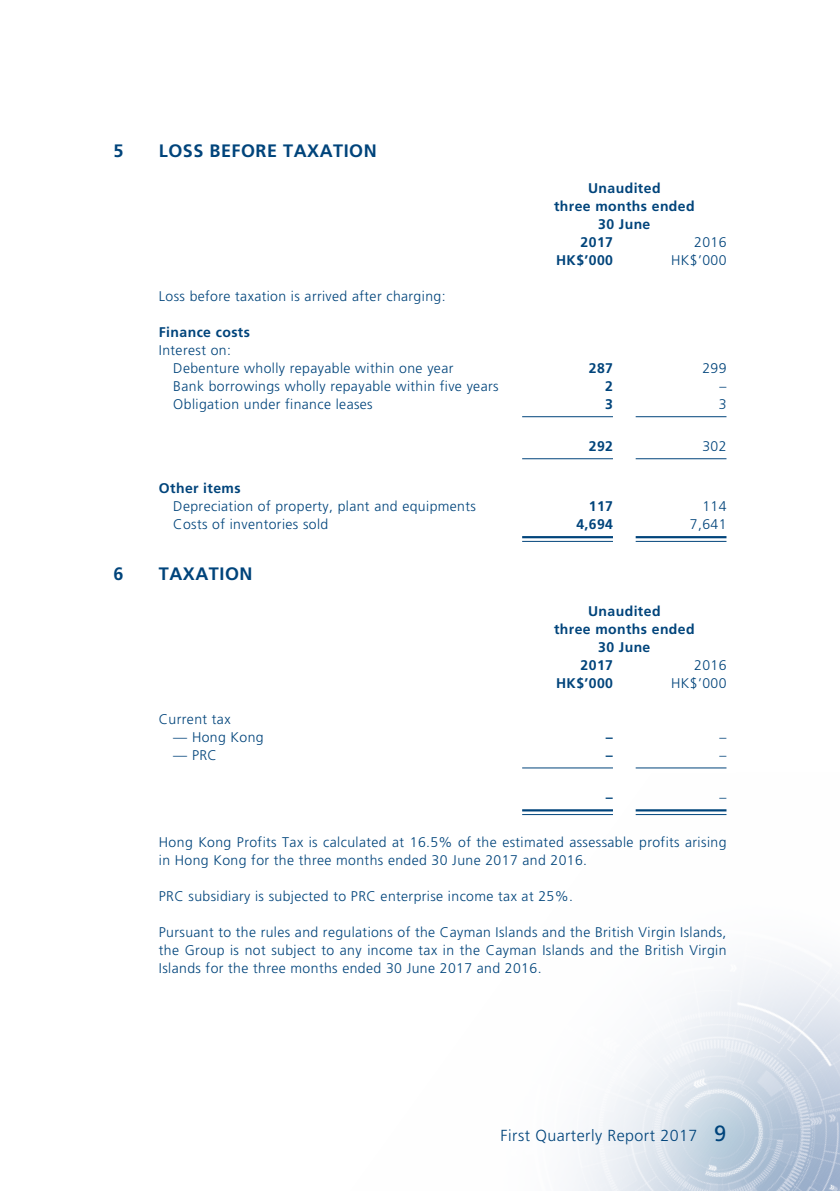
<style>
.page{position:relative;width:840px;height:1191px;background:#fff}
.page>*{position:absolute;margin:0;border:0;box-sizing:border-box;transform-origin:0 0}
._07_NH1{font:700 18px "Frutiger LT Std";letter-spacing:.03em;color:#00447b}
.t1{font:300 16px "Frutiger LT Std";letter-spacing:.03em;color:#00447b}
._06_Notes{font:300 14px/18px "Frutiger LT Std";letter-spacing:.03em;color:#00447b}
._51_N_Table_txt{font:300 14px "Frutiger LT Std";letter-spacing:.03em;color:#00447b}
._51_N_Table_txt-2{font:700 14px "Frutiger LT Std";letter-spacing:.03em;color:#00447b}
.s1{font-weight:400;font-size:22px}
</style>
<div class="page">
<img style="left:522px;top:809px;width:317px;height:382px">
<hr style="left:522px;top:416px;width:90px;height:1px;background:#00447b">
<hr style="left:635px;top:416px;width:91px;height:1px;background:#00447b">
<hr style="left:522px;top:458px;width:90px;height:1px;background:#00447b">
<hr style="left:635px;top:458px;width:91px;height:1px;background:#00447b">
<hr style="left:522px;top:536px;width:90px;height:2px;background:#00447b">
<hr style="left:522px;top:541px;width:90px;height:1px;background:#00447b">
<hr style="left:635px;top:536px;width:91px;height:2px;background:#00447b">
<hr style="left:635px;top:541px;width:91px;height:1px;background:#00447b">
<hr style="left:522px;top:767px;width:90px;height:1px;background:#00447b">
<hr style="left:635px;top:767px;width:91px;height:1px;background:#00447b">
<hr style="left:522px;top:809px;width:90px;height:2px;background:#00447b">
<hr style="left:522px;top:814px;width:90px;height:1px;background:#00447b">
<hr style="left:635px;top:809px;width:91px;height:2px;background:#00447b">
<hr style="left:635px;top:814px;width:91px;height:1px;background:#00447b">
<p class="_07_NH1" style="left:113px;top:140px;width:12px">5</p>
<p class="_07_NH1" style="left:159px;top:140px;width:219px">LOSS BEFORE TAXATION</p>
<p class="_51_N_Table_txt-2" style="left:587px;top:180px;width:74px">Unaudited</p>
<p class="_51_N_Table_txt-2" style="left:553px;top:198px;width:142px">three months ended</p>
<p class="_51_N_Table_txt-2" style="left:598px;top:216px;width:54px">30 June</p>
<p class="_51_N_Table_txt-2" style="left:580px;top:234px;width:34px">2017</p>
<p class="_51_N_Table_txt" style="left:693px;top:234px;width:34px">2016</p>
<p class="_51_N_Table_txt-2" style="left:555px;top:252px;width:58px">HK$’000</p>
<p class="_51_N_Table_txt" style="left:670px;top:252px;width:57px">HK$’000</p>
<p class="_51_N_Table_txt" style="left:159px;top:288px;width:288px">Loss before taxation is arrived after charging:</p>
<p class="_51_N_Table_txt-2" style="left:159px;top:324px;width:93px">Finance costs</p>
<p class="_51_N_Table_txt" style="left:159px;top:342px;width:73px">Interest on:</p>
<p class="_51_N_Table_txt" style="left:173px;top:360px;width:281px">Debenture wholly repayable within one year</p>
<p class="_51_N_Table_txt-2" style="left:588px;top:360px;width:26px">287</p>
<p class="_51_N_Table_txt" style="left:702px;top:360px;width:26px">299</p>
<p class="_51_N_Table_txt" style="left:173px;top:378px;width:326px">Bank borrowings wholly repayable within five years</p>
<p class="_51_N_Table_txt-2" style="left:604px;top:378px;width:9px">2</p>
<p class="_51_N_Table_txt" style="left:719px;top:378px;width:8px">–</p>
<p class="_51_N_Table_txt" style="left:173px;top:396px;width:201px">Obligation under finance leases</p>
<p class="_51_N_Table_txt-2" style="left:604px;top:396px;width:9px">3</p>
<p class="_51_N_Table_txt" style="left:718px;top:396px;width:9px">3</p>
<p class="_51_N_Table_txt-2" style="left:588px;top:438px;width:26px">292</p>
<p class="_51_N_Table_txt" style="left:702px;top:438px;width:26px">302</p>
<p class="_51_N_Table_txt-2" style="left:159px;top:480px;width:83px">Other items</p>
<p class="_51_N_Table_txt" style="left:173px;top:498px;width:304px">Depreciation of property, plant and equipments</p>
<p class="_51_N_Table_txt-2" style="left:588px;top:498px;width:26px">117</p>
<p class="_51_N_Table_txt" style="left:702px;top:498px;width:26px">114</p>
<p class="_51_N_Table_txt" style="left:173px;top:516px;width:156px">Costs of inventories sold</p>
<p class="_51_N_Table_txt-2" style="left:576px;top:516px;width:38px">4,694</p>
<p class="_51_N_Table_txt" style="left:689px;top:516px;width:38px">7,641</p>
<p class="_07_NH1" style="left:113px;top:563px;width:12px">6</p>
<p class="_07_NH1" style="left:159px;top:563px;width:95px">TAXATION</p>
<p class="_51_N_Table_txt-2" style="left:587px;top:603px;width:74px">Unaudited</p>
<p class="_51_N_Table_txt-2" style="left:553px;top:621px;width:142px">three months ended</p>
<p class="_51_N_Table_txt-2" style="left:598px;top:639px;width:54px">30 June</p>
<p class="_51_N_Table_txt-2" style="left:580px;top:657px;width:34px">2017</p>
<p class="_51_N_Table_txt" style="left:693px;top:657px;width:34px">2016</p>
<p class="_51_N_Table_txt-2" style="left:555px;top:675px;width:58px">HK$’000</p>
<p class="_51_N_Table_txt" style="left:670px;top:675px;width:57px">HK$’000</p>
<p class="_51_N_Table_txt" style="left:159px;top:711px;width:73px">Current tax</p>
<p class="_51_N_Table_txt" style="left:173px;top:729px;width:92px">— Hong Kong</p>
<p class="_51_N_Table_txt-2" style="left:605px;top:729px;width:8px">–</p>
<p class="_51_N_Table_txt" style="left:719px;top:729px;width:8px">–</p>
<p class="_51_N_Table_txt" style="left:173px;top:747px;width:45px">— PRC</p>
<p class="_51_N_Table_txt-2" style="left:605px;top:747px;width:8px">–</p>
<p class="_51_N_Table_txt" style="left:719px;top:747px;width:8px">–</p>
<p class="_51_N_Table_txt-2" style="left:605px;top:789px;width:8px">–</p>
<p class="_51_N_Table_txt" style="left:719px;top:789px;width:8px">–</p>
<p class="_06_Notes" style="left:159px;top:833px;width:568px">Hong Kong Profits Tax is calculated at 16.5% of the estimated assessable profits arising in Hong Kong for the three months ended 30 June 2017 and 2016.</p>
<p class="_06_Notes" style="left:159px;top:887px;width:415px">PRC subsidiary is subjected to PRC enterprise income tax at 25%.</p>
<p class="_06_Notes" style="left:159px;top:923px;width:568px;text-align:justify">Pursuant to the rules and regulations of the Cayman Islands and the British Virgin Islands, the Group is not subject to any income tax in the Cayman Islands and the British Virgin Islands for the three months ended 30 June 2017 and 2016.</p>
<p class="t1" style="left:500px;top:1126px;width:227px">First Quarterly Report 2017 <span class="s1">9</span></p>
</div>
